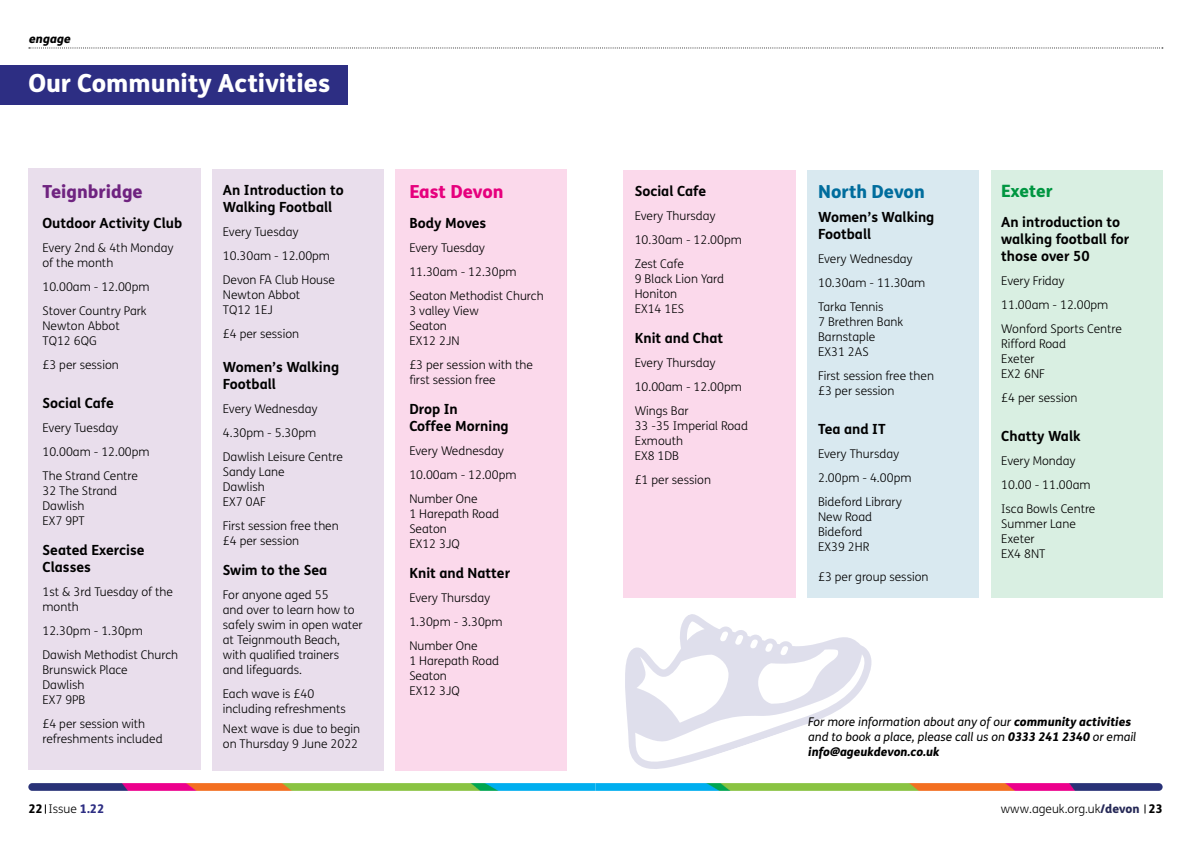
<style>
.page{position:relative;width:1191px;height:842px;background:#fff}
.page>*{position:absolute;margin:0;border:0;box-sizing:border-box;transform-origin:0 0}
.t1{font:800 25px "FS Me";color:#fff}
.t2{font:800 18px "FS Me";color:#6f2380}
.t3{font:800 18px "FS Me";color:#006d9d}
.t4{font:800 18px "FS Me";color:#e6007d}
.t5{font:800 17px "FS Me";color:#009641}
.t6{font:700 14px/17px "FS Me";color:#000}
.t7{font:300 12px/15px "FS Me";color:#000}
.t8{font:italic 12px/15px "FS Me";color:#000}
.t9{font:italic 800 12px "FS Me";color:#000}
.s1{font-weight:800}
.s2{font-weight:800;color:#2d2e83}
.s3{font-weight:800;color:#262957}
</style>
<div class="page">
<img style="left:28px;top:783px;width:1134px;height:8px">
<svg style="left:29px;top:47px;width:1133px;height:1px"></svg>
<div style="left:395px;top:169px;width:172px;height:602px;background:#fbd9eb"></div>
<div style="left:28px;top:168px;width:172px;height:602px;background:#e9deec"></div>
<div style="left:212px;top:169px;width:171px;height:601px;background:#e9deec"></div>
<div style="left:624px;top:170px;width:172px;height:427px;background:#fbd9eb"></div>
<div style="left:990px;top:170px;width:172px;height:427px;background:#d9efe2"></div>
<div style="left:807px;top:170px;width:172px;height:427px;background:#d9e9f0"></div>
<div style="left:0;top:66px;width:347px;height:39px;background:#2d2e83"></div>
<svg style="left:625px;top:614px;width:247px;height:155px"></svg>
<p class="t9" style="left:28px;top:29px;width:47px">engage</p>
<h1 class="t1" style="left:28px;top:64px;width:303px">Our Community Activities</h1>
<h2 class="t2" style="left:43px;top:177px;width:102px">Teignbridge</h2>
<p class="t6" style="left:43px;top:214px;width:141px">Outdoor Activity Club</p>
<p class="t7" style="left:43px;top:240px;width:132px">Every 2nd &amp; 4th Monday of the month</p>
<p class="t7" style="left:43px;top:274px;width:109px;line-height:24px">10.00am - 12.00pm<br>Stover Country Park</p>
<p class="t7" style="left:43px;top:318px;width:79px">Newton Abbot<br>TQ12 6QG</p>
<p class="t7" style="left:43px;top:357px;width:78px">£3 per session</p>
<p class="t6" style="left:43px;top:394px;width:73px">Social Cafe</p>
<p class="t7" style="left:43px;top:415px;width:109px;line-height:24px">Every Tuesday<br>10.00am - 12.00pm<br>The Strand Centre</p>
<p class="t7" style="left:43px;top:483px;width:76px">32 The Strand<br>Dawlish<br>EX7 9PT</p>
<p class="t6" style="left:43px;top:541px;width:104px">Seated Exercise<br>Classes</p>
<p class="t7" style="left:43px;top:584px;width:132px">1st &amp; 3rd Tuesday of the month</p>
<p class="t7" style="left:43px;top:618px;width:137px;line-height:24px">12.30pm - 1.30pm<br>Dawish Methodist Church</p>
<p class="t7" style="left:43px;top:662px;width:87px">Brunswick Place<br>Dawlish<br>EX7 9PB</p>
<p class="t7" style="left:43px;top:716px;width:122px">£4 per session with refreshments included</p>
<p class="t6" style="left:223px;top:181px;width:122px">An Introduction to<br>Walking Football</p>
<p class="t7" style="left:223px;top:219px;width:114px;line-height:24px">Every Tuesday<br>10.30am - 12.00pm<br>Devon FA Club House</p>
<p class="t7" style="left:223px;top:287px;width:79px">Newton Abbot<br>TQ12 1EJ</p>
<p class="t7" style="left:223px;top:326px;width:78px">£4 per session</p>
<p class="t6" style="left:223px;top:358px;width:118px">Women’s Walking<br>Football</p>
<p class="t7" style="left:223px;top:396px;width:121px;line-height:24px">Every Wednesday<br>4.30pm - 5.30pm<br>Dawlish Leisure Centre</p>
<p class="t7" style="left:223px;top:464px;width:63px">Sandy Lane<br>Dawlish<br>EX7 0AF</p>
<p class="t7" style="left:223px;top:518px;width:117px">First session free then £4 per session</p>
<p class="t6" style="left:223px;top:561px;width:106px">Swim to the Sea</p>
<p class="t7" style="left:223px;top:587px;width:141px">For anyone aged 55<br>and over to learn how to safely swim in open water at Teignmouth Beach, with qualified trainers and lifeguards.</p>
<p class="t7" style="left:223px;top:686px;width:124px">Each wave is £40 including refreshments</p>
<p class="t7" style="left:223px;top:721px;width:139px">Next wave is due to begin on Thursday 9 June 2022</p>
<h2 class="t4" style="left:409px;top:177px;width:96px">East Devon</h2>
<p class="t6" style="left:409px;top:214px;width:78px">Body Moves</p>
<p class="t7" style="left:409px;top:235px;width:136px;line-height:24px">Every Tuesday<br>11.30am - 12.30pm<br>Seaton Methodist Church</p>
<p class="t7" style="left:409px;top:303px;width:71px">3 valley View<br>Seaton<br>EX12 2JN</p>
<p class="t7" style="left:409px;top:357px;width:125px">£3 per session with the first session free</p>
<p class="t6" style="left:409px;top:400px;width:101px">Drop In<br>Coffee Morning</p>
<p class="t7" style="left:409px;top:438px;width:109px;line-height:24px">Every Wednesday<br>10.00am - 12.00pm<br>Number One</p>
<p class="t7" style="left:409px;top:506px;width:91px">1 Harepath Road<br>Seaton<br>EX12 3JQ</p>
<p class="t6" style="left:409px;top:564px;width:102px">Knit and Natter</p>
<p class="t7" style="left:409px;top:585px;width:95px;line-height:24px">Every Thursday<br>1.30pm - 3.30pm<br>Number One</p>
<p class="t7" style="left:409px;top:653px;width:91px">1 Harepath Road<br>Seaton<br>EX12 3JQ</p>
<p class="t6" style="left:634px;top:182px;width:73px">Social Cafe</p>
<p class="t7" style="left:634px;top:204px;width:109px;line-height:24px">Every Thursday<br>10.30am - 12.00pm<br>Zest Cafe</p>
<p class="t7" style="left:634px;top:271px;width:91px">9 Black Lion Yard<br>Honiton<br>EX14 1ES</p>
<p class="t6" style="left:634px;top:329px;width:90px">Knit and Chat</p>
<p class="t7" style="left:634px;top:351px;width:109px;line-height:24px">Every Thursday<br>10.00am - 12.00pm<br>Wings Bar</p>
<p class="t7" style="left:634px;top:418px;width:115px">33 -35 Imperial Road<br>Exmouth<br>EX8 1DB</p>
<p class="t7" style="left:634px;top:472px;width:78px">£1 per session</p>
<h2 class="t3" style="left:818px;top:177px;width:108px">North Devon</h2>
<p class="t6" style="left:818px;top:208px;width:118px">Women’s Walking<br>Football</p>
<p class="t7" style="left:818px;top:246px;width:109px;line-height:24px">Every Wednesday<br>10.30am - 11.30am<br>Tarka Tennis</p>
<p class="t7" style="left:818px;top:314px;width:87px">7 Brethren Bank<br>Barnstaple<br>EX31 2AS</p>
<p class="t7" style="left:818px;top:368px;width:117px">First session free then £3 per session</p>
<p class="t6" style="left:818px;top:420px;width:69px">Tea and IT</p>
<p class="t7" style="left:818px;top:441px;width:95px;line-height:24px">Every Thursday<br>2.00pm - 4.00pm<br>Bideford Library</p>
<p class="t7" style="left:818px;top:509px;width:55px">New Road<br>Bideford<br>EX39 2HR</p>
<p class="t7" style="left:818px;top:569px;width:112px">£3 per group session</p>
<h3 class="t5" style="left:1001px;top:178px;width:53px">Exeter</h3>
<p class="t6" style="left:1001px;top:213px;width:130px">An introduction to walking football for those over 50</p>
<p class="t7" style="left:1001px;top:269px;width:122px;line-height:24px">Every Friday<br>11.00am - 12.00pm<br>Wonford Sports Centre</p>
<p class="t7" style="left:1001px;top:336px;width:66px">Rifford Road<br>Exeter<br>EX2 6NF</p>
<p class="t7" style="left:1001px;top:390px;width:78px">£4 per session</p>
<p class="t6" style="left:1001px;top:427px;width:81px">Chatty Walk</p>
<p class="t7" style="left:1001px;top:449px;width:96px;line-height:24px">Every Monday<br>10.00 - 11.00am<br>Isca Bowls Centre</p>
<p class="t7" style="left:1001px;top:516px;width:76px">Summer Lane<br>Exeter<br>EX4 8NT</p>
<p class="t8" style="left:808px;top:714px;width:329px">For more information about any of our <span class="s1">community activities </span>and to book a place, please call us on <span class="s1">0333 241 2340</span> or email <span class="s1">info@ageukdevon.co.uk</span></p>
<p class="t7" style="left:28px;top:801px;width:77px"><span class="s1">22</span> Issue <span class="s2">1.22</span></p>
<p class="t7" style="left:1000px;top:801px;width:163px">www.ageuk.org.uk<span class="s3">/devon</span> <span class="s1">23</span></p>
</div>
